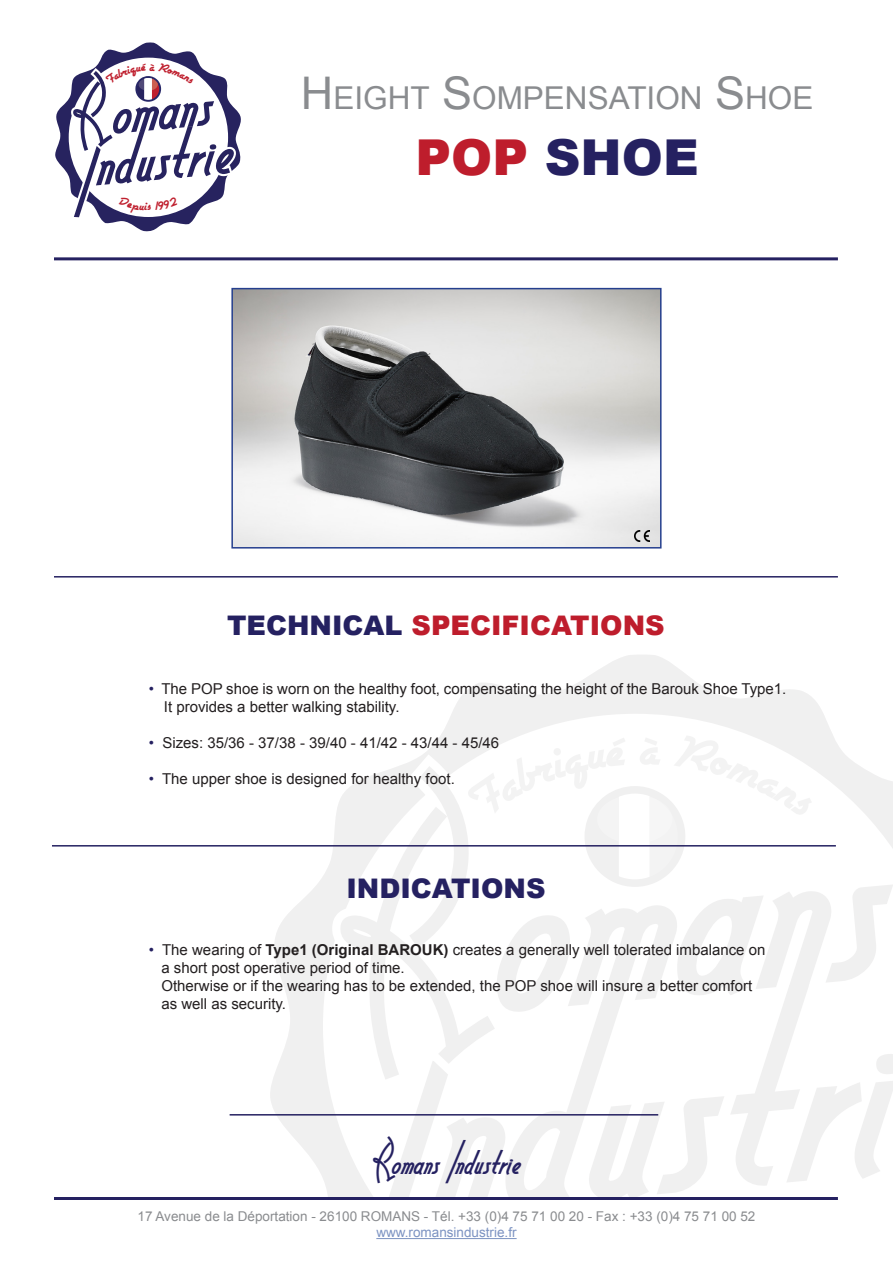
<style>
.page{position:relative;width:893px;height:1263px;background:#fff}
.page>*{position:absolute;margin:0;border:0;box-sizing:border-box;transform-origin:0 0}
.t1{font:49.5px "Little Rickey NF";color:#252161}
.t2{font:900 49.5px "Arial";color:#252161}
.t3{font:31.5px "Arial";color:#8a8c8f}
.t4{font:900 27px "Arial";color:#be1d2c}
.t5{font:900 27px "Arial";color:#252161}
.t6{font:15px/18px "Arial";color:#231f20}
.t7{font:13.5px "Arial";color:#8a8c8f}
.t8{font:13.5px "Arial";color:#7c93c2}
.s1{font-size:45px}
.s2{color:#be1d2c}
.s3{color:#252161}
.s4{font-weight:700}
</style>
<div class="page">
<svg style="left:270px;top:655px;width:553px;height:522px"></svg>
<svg style="left:323px;top:714px;width:570px;height:483px"></svg>
<svg style="left:332px;top:1090px;width:11px;height:107px"></svg>
<svg style="left:332px;top:754px;width:174px;height:336px"></svg>
<svg style="left:340px;top:766px;width:155px;height:313px"></svg>
<svg style="left:343px;top:786px;width:550px;height:411px"></svg>
<hr style="left:54px;top:576px;width:784px;height:1px;background:#252161">
<hr style="left:376px;top:1238px;width:141px;height:1px;background:#7c93c2">
<hr style="left:52px;top:845px;width:784px;height:1px;background:#252161">
<hr style="left:230px;top:1114px;width:428px;height:1px;background:#252161">
<hr style="left:54px;top:1197px;width:784px;height:3px;background:#252161">
<hr style="left:54px;top:257px;width:784px;height:3px;background:#252161">
<img style="left:234px;top:291px;width:425px;height:254px">
<div style="left:231px;top:288px;width:431px;height:260px;border:2px solid #253f8e"></div>
<img style="left:634px;top:530px;width:15px;height:11px">
<svg style="left:55px;top:43px;width:186px;height:188px"></svg>
<p class="t3" style="left:301px;top:77px;width:514px"><span class="s1">H</span>EIGHT <span class="s1">S</span>OMPENSATION <span class="s1">S</span>HOE</p>
<p class="t2" style="left:416px;top:121px;width:285px"><span class="s2">POP</span> SHOE</p>
<p class="t4" style="left:227px;top:606px;width:439px"><span class="s3">TECHNICAL</span> SPECIFICATIONS</p>
<p class="t6" style="left:164px;top:679px;width:624px;text-indent:-15px"><span class="s3">•</span> The POP shoe is worn on the healthy foot, compensating the height of the Barouk Shoe Type1.<br>It provides a better walking stability.</p>
<p class="t6" style="left:149px;top:733px;width:352px"><span class="s3">•</span> Sizes: 35/36 - 37/38 - 39/40 - 41/42 - 43/44 - 45/46</p>
<p class="t6" style="left:149px;top:769px;width:307px"><span class="s3">•</span> The upper shoe is designed for healthy foot.</p>
<p class="t5" style="left:346px;top:869px;width:201px">INDICATIONS</p>
<p class="t6" style="left:161px;top:940px;width:606px;text-indent:-13px"><span class="s3">•</span> The wearing of <span class="s4">Type1 (Original BAROUK)</span> creates a generally well tolerated imbalance on a short post operative period of time.<br>Otherwise or if the wearing has to be extended, the POP shoe will insure a better comfort as well as security.</p>
<p class="t1" style="left:373px;top:1131px;width:148px">Romans Industrie</p>
<p class="t7" style="left:138px;top:1207px;width:619px">17 Avenue de la Déportation - 26100 ROMANS - Tél. +33 (0)4 75 71 00 20 - Fax : +33 (0)4 75 71 00 52</p>
<p class="t8" style="left:376px;top:1223px;width:142px">www.romansindustrie.fr</p>
</div>
